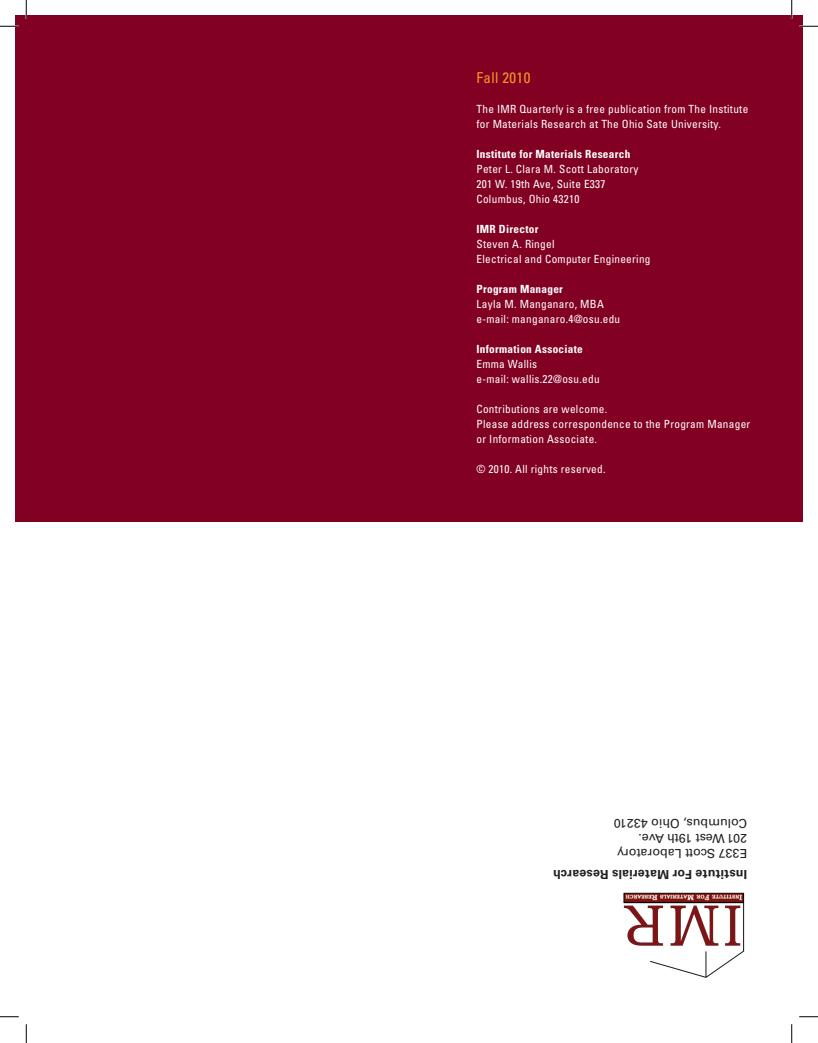
<style>
.page{position:relative;width:818px;height:1043px;background:#fff}
.page>*{position:absolute;margin:0;border:0;box-sizing:border-box;transform-origin:0 0}
.t1{font:condensed 15px "Univers";letter-spacing:.025em;color:#f79727}
.t2{font:12.5px/15px "Univers";color:#231f20}
.t3{font:700 12.5px "Univers";letter-spacing:.015em;color:#231f20}
.t4{font:condensed 11.25px/15px "Univers";letter-spacing:.025em;color:#fff}
.t5{font:700 condensed 11.25px "Univers";letter-spacing:.025em;color:#fff}
</style>
<div class="page">
<div style="left:15px;top:15px;width:787px;height:506px;background:#820123"></div>
<img style="left:623px;top:892px;width:122px;height:86px">
<svg style="left:0;top:25px;width:19px;height:2px"></svg>
<svg style="left:799px;top:25px;width:19px;height:2px"></svg>
<svg style="left:0;top:1016px;width:19px;height:1px"></svg>
<svg style="left:799px;top:1016px;width:19px;height:1px"></svg>
<svg style="left:25px;top:0;width:2px;height:19px"></svg>
<svg style="left:25px;top:1024px;width:2px;height:18px"></svg>
<svg style="left:790px;top:0;width:2px;height:19px"></svg>
<svg style="left:791px;top:1024px;width:1px;height:18px"></svg>
<h1 class="t1" style="left:476px;top:68px;width:55px">Fall 2010</h1>
<p class="t4" style="left:476px;top:102px;width:273px">The IMR Quarterly is a free publication from The Institute for Materials Research at The Ohio Sate University.</p>
<p class="t5" style="left:476px;top:147px;width:155px">Institute for Materials Research</p>
<p class="t4" style="left:476px;top:162px;width:163px">Peter L. Clara M. Scott Laboratory<br>201 W. 19th Ave, Suite E337<br>Columbus, Ohio 43210</p>
<p class="t5" style="left:476px;top:222px;width:63px">IMR Director</p>
<p class="t4" style="left:476px;top:237px;width:175px">Steven A. Ringel<br>Electrical and Computer Engineering</p>
<p class="t5" style="left:476px;top:282px;width:88px">Program Manager</p>
<p class="t4" style="left:476px;top:297px;width:145px">Layla M. Manganaro, MBA e-mail: manganaro.4@osu.edu</p>
<p class="t5" style="left:476px;top:342px;width:108px">Information Associate</p>
<p class="t4" style="left:476px;top:356px;width:125px">Emma Wallis<br>e-mail: wallis.22@osu.edu</p>
<p class="t4" style="left:476px;top:401px;width:275px">Contributions are welcome.<br>Please address correspondence to the Program Manager or Information Associate.</p>
<p class="t4" style="left:476px;top:461px;width:131px">© 2010. All rights reserved.</p>
<p class="t2" style="left:747px;top:860px;width:135px;rotate:-180deg">E337 Scott Laboratory<br>201 West 19th Ave.<br>Columbus, Ohio 43210</p>
<p class="t3" style="left:747px;top:881px;width:196px;rotate:-180deg">Institute For Materials Research</p>
</div>
